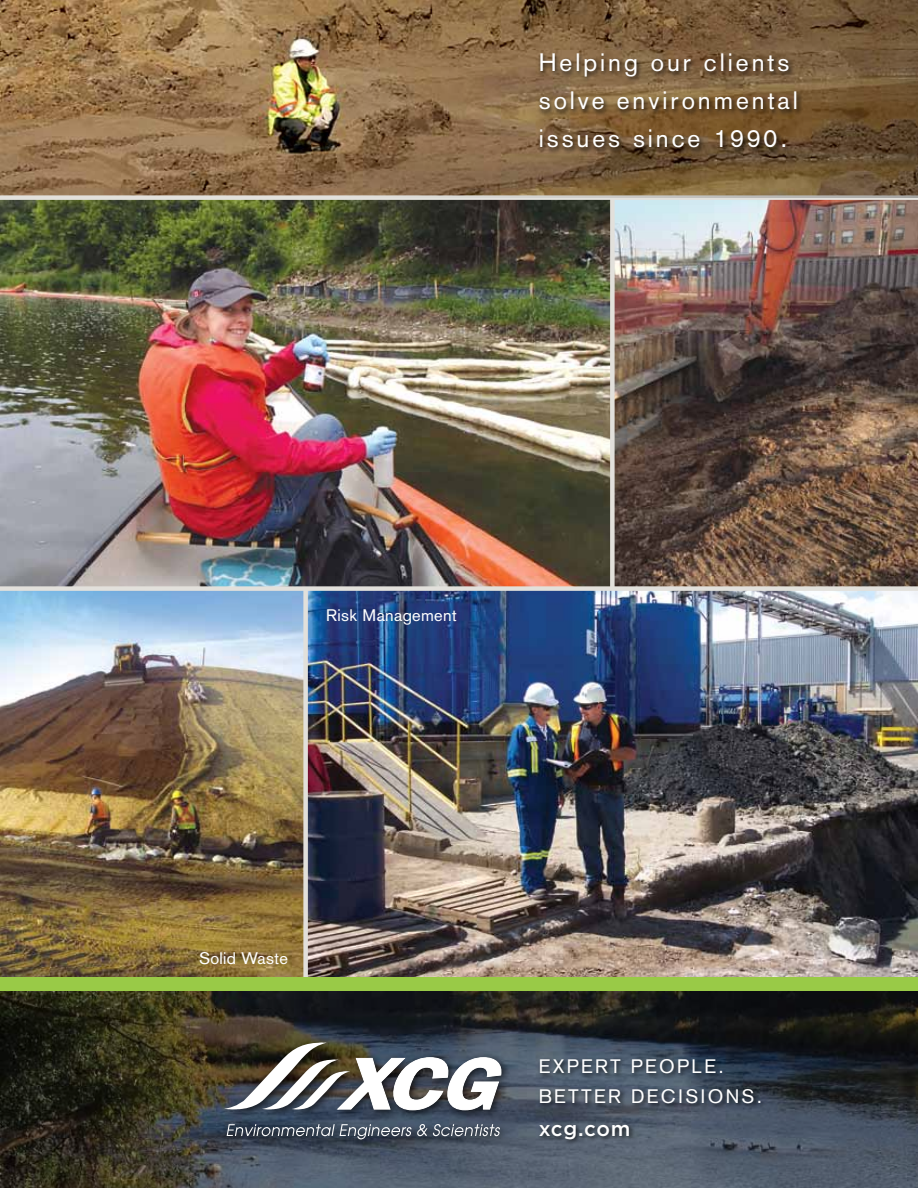
<style>
.page{position:relative;width:918px;height:1188px;background:#fff}
.page>*{position:absolute;margin:0;border:0;box-sizing:border-box;transform-origin:0 0}
.t1{font:24.75px/38.1px "Akzidenz Grotesk";letter-spacing:.12em;color:#fff}
.t2{font:500 20.7px "Gotham";letter-spacing:.03em;color:#fff}
.t3{font:19.2px/29.5px "Akzidenz Grotesk";letter-spacing:.12em;color:#fff}
.t4{font:16.5px "Akzidenz Grotesk";letter-spacing:.02em;color:#fff}
</style>
<div class="page">
<img style="left:0;top:591px;width:303px;height:386px">
<img style="left:0;top:0;width:918px;height:586px">
<svg style="left:0;top:991px;width:918px;height:197px;background:#343838"></svg>
<div style="left:220px;top:1037px;width:291px;height:112px;background:#000;opacity:.75"></div>
<svg style="left:224px;top:1043px;width:278px;height:69px"></svg>
<svg style="left:227px;top:1124px;width:200px;height:15px;background:#596370"></svg>
<svg style="left:433px;top:1124px;width:67px;height:12px"></svg>
<div style="left:538px;top:1122px;width:97px;height:23px;background:#000;opacity:.8"></div>
<div style="left:538px;top:1056px;width:229px;height:54px;background:#000;opacity:.8"></div>
<img style="left:308px;top:591px;width:610px;height:386px">
<div style="left:0;top:586px;width:918px;height:5px;background:#e2e0db"></div>
<div style="left:610px;top:198px;width:5px;height:391px;background:#e2e0db"></div>
<div style="left:303px;top:589px;width:5px;height:394px;background:#e2e0db"></div>
<div style="left:0;top:977px;width:918px;height:14px;background:#99ca47"></div>
<div style="left:0;top:195px;width:918px;height:5px;background:#e2e0db"></div>
<svg style="left:341px;top:0;width:577px;height:198px;background:#7f6241"></svg>
<div style="left:537px;top:51px;width:266px;height:103px;background:#000;opacity:.8"></div>
<p class="t1" style="left:539px;top:43px;width:261px">Helping our clients solve environmental issues since 1990.</p>
<p class="t4" style="left:326px;top:605px;width:132px">Risk Management</p>
<p class="t4" style="left:199px;top:948px;width:90px">Solid Waste</p>
<p class="t3" style="left:539px;top:1052px;width:225px">EXPERT PEOPLE.<br>BETTER DECISIONS.</p>
<p class="t2" style="left:539px;top:1117px;width:93px">xcg.com</p>
</div>
